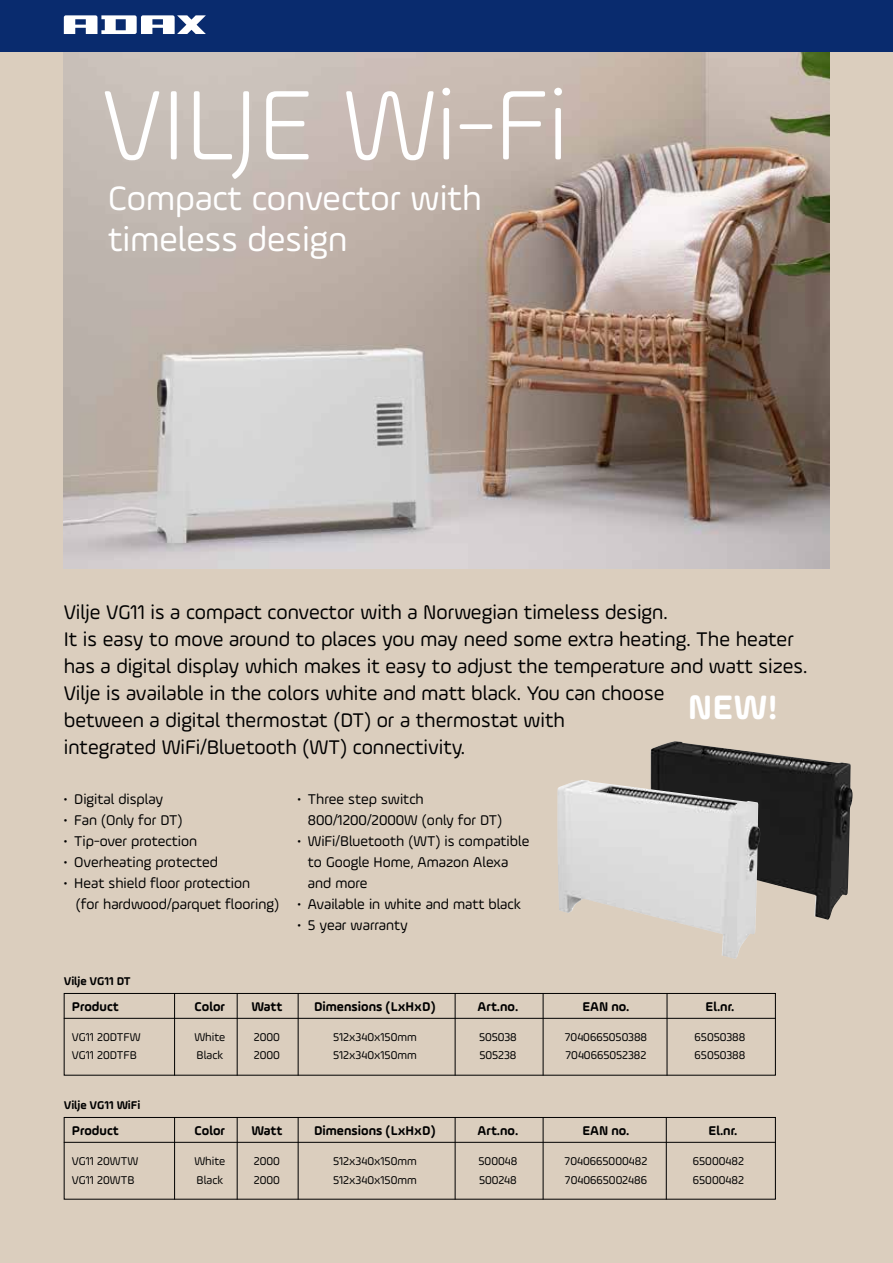
<style>
.page{position:relative;width:893px;height:1263px;background:#dbcebe}
.page>*{position:absolute;margin:0;border:0;box-sizing:border-box;transform-origin:0 0}
.t1{font:300 105px "Ample Soft";color:#fff}
.t2{font:36px/40.5px "Ample Soft";color:#fff}
.t3{font:700 36px "Ample Soft";color:#fff}
.t4{font:21px/27px "Ample Soft";color:#000}
.t5{font:15px/21px "Ample Soft";color:#000}
.t6{font:700 13.5px "Ample Soft";color:#000}
.t7{font:12px "Ample Soft";color:#000}
.t8{font:700 12px "Ample Soft";color:#000}
.s1{font-weight:300}
</style>
<div class="page">
<img style="left:64px;top:51px;width:765px;height:517px">
<div style="left:0;top:0;width:893px;height:51px;background:#092b6e"></div>
<svg style="left:64px;top:15px;width:142px;height:19px"></svg>
<img style="left:651px;top:741px;width:201px;height:179px">
<img style="left:557px;top:780px;width:203px;height:179px">
<div style="left:64px;top:993px;width:712px;height:82px;border:1px solid #000"></div>
<hr style="left:64px;top:1018px;width:712px;height:1px;background:#000">
<hr style="left:174px;top:993px;width:1px;height:82px;background:#000">
<hr style="left:298px;top:993px;width:1px;height:82px;background:#000">
<hr style="left:455px;top:993px;width:1px;height:82px;background:#000">
<hr style="left:237px;top:993px;width:1px;height:82px;background:#000">
<hr style="left:543px;top:993px;width:1px;height:82px;background:#000">
<hr style="left:667px;top:993px;width:1px;height:82px;background:#000">
<div style="left:64px;top:1117px;width:712px;height:82px;border:1px solid #000"></div>
<hr style="left:64px;top:1142px;width:712px;height:1px;background:#000">
<hr style="left:174px;top:1117px;width:1px;height:82px;background:#000">
<hr style="left:298px;top:1117px;width:1px;height:82px;background:#000">
<hr style="left:455px;top:1117px;width:1px;height:82px;background:#000">
<hr style="left:237px;top:1117px;width:1px;height:82px;background:#000">
<hr style="left:543px;top:1117px;width:1px;height:82px;background:#000">
<hr style="left:666px;top:1117px;width:1px;height:82px;background:#000">
<h1 class="t1" style="left:102px;top:63px;width:468px">VILJE Wi-Fi</h1>
<h2 class="t2" style="left:108px;top:178px;width:375px">Compact convector with timeless design</h2>
<p class="t4" style="left:64px;top:598px;width:745px">Vilje VG11 is a compact convector with a Norwegian timeless design.<br>It is easy to move around to places you may need some extra heating. The heater has a digital display which makes it easy to adjust the temperature and watt sizes.<br>Vilje is available in the colors white and matt black. You can choose<br>between a digital thermostat (DT) or a thermostat with<br>integrated WiFi/Bluetooth (WT) connectivity.</p>
<p class="t5" style="left:64px;top:789px;width:101px"><span class="s1">•</span> Digital display</p>
<p class="t5" style="left:64px;top:810px;width:120px"><span class="s1">•</span> Fan (Only for DT)</p>
<p class="t5" style="left:64px;top:831px;width:135px"><span class="s1">•</span> Tip-over protection</p>
<p class="t5" style="left:64px;top:852px;width:156px"><span class="s1">•</span> Overheating protected</p>
<p class="t5" style="left:76px;top:873px;width:205px;text-indent:-12px"><span class="s1">•</span> Heat shield floor protection<br>(for hardwood/parquet flooring)</p>
<h2 class="t3" style="left:688px;top:685px;width:92px">NEW!</h2>
<p class="t5" style="left:308px;top:789px;width:196px;text-indent:-10px"><span class="s1">•</span> Three step switch<br>800/1200/2000W (only for DT)</p>
<p class="t5" style="left:308px;top:831px;width:223px;text-indent:-10px"><span class="s1">•</span> WiFi/Bluetooth (WT) is compatible to Google Home, Amazon Alexa and more</p>
<p class="t5" style="left:297px;top:894px;width:225px"><span class="s1">•</span> Available in white and matt black</p>
<p class="t5" style="left:297px;top:915px;width:112px"><span class="s1">•</span> 5 year warranty</p>
<p class="t8" style="left:64px;top:974px;width:68px">Vilje VG11 DT</p>
<p class="t6" style="left:72px;top:998px;width:48px">Product</p>
<p class="t6" style="left:195px;top:998px;width:32px">Color</p>
<p class="t6" style="left:251px;top:998px;width:32px">Watt</p>
<p class="t6" style="left:314px;top:998px;width:123px">Dimensions (LxHxD)</p>
<p class="t6" style="left:478px;top:998px;width:42px">Art.no.</p>
<p class="t6" style="left:582px;top:998px;width:49px">EAN no.</p>
<p class="t6" style="left:705px;top:998px;width:30px">El.nr.</p>
<p class="t7" style="left:72px;top:1030px;width:70px">VG11 20DTFW</p>
<p class="t7" style="left:194px;top:1030px;width:33px">White</p>
<p class="t7" style="left:254px;top:1030px;width:28px">2000</p>
<p class="t7" style="left:333px;top:1030px;width:85px">512x340x150mm</p>
<p class="t7" style="left:479px;top:1030px;width:39px">505038</p>
<p class="t7" style="left:565px;top:1030px;width:84px">7040665050388</p>
<p class="t7" style="left:695px;top:1030px;width:52px">65050388</p>
<p class="t7" style="left:72px;top:1048px;width:66px">VG11 20DTFB</p>
<p class="t7" style="left:197px;top:1048px;width:28px">Black</p>
<p class="t7" style="left:254px;top:1048px;width:28px">2000</p>
<p class="t7" style="left:333px;top:1048px;width:85px">512x340x150mm</p>
<p class="t7" style="left:479px;top:1048px;width:39px">505238</p>
<p class="t7" style="left:565px;top:1048px;width:83px">7040665052382</p>
<p class="t7" style="left:695px;top:1048px;width:52px">65050388</p>
<p class="t8" style="left:64px;top:1098px;width:78px">Vilje VG11 WiFi</p>
<p class="t6" style="left:72px;top:1122px;width:48px">Product</p>
<p class="t6" style="left:195px;top:1122px;width:32px">Color</p>
<p class="t6" style="left:251px;top:1122px;width:32px">Watt</p>
<p class="t6" style="left:314px;top:1122px;width:123px">Dimensions (LxHxD)</p>
<p class="t6" style="left:478px;top:1122px;width:42px">Art.no.</p>
<p class="t6" style="left:582px;top:1122px;width:49px">EAN no.</p>
<p class="t6" style="left:708px;top:1122px;width:30px">El.nr.</p>
<p class="t7" style="left:72px;top:1153px;width:68px">VG11 20WTW</p>
<p class="t7" style="left:194px;top:1153px;width:33px">White</p>
<p class="t7" style="left:254px;top:1153px;width:28px">2000</p>
<p class="t7" style="left:333px;top:1153px;width:85px">512x340x150mm</p>
<p class="t7" style="left:478px;top:1153px;width:40px">500048</p>
<p class="t7" style="left:565px;top:1153px;width:84px">7040665000482</p>
<p class="t7" style="left:693px;top:1153px;width:53px">65000482</p>
<p class="t7" style="left:72px;top:1173px;width:64px">VG11 20WTB</p>
<p class="t7" style="left:197px;top:1173px;width:28px">Black</p>
<p class="t7" style="left:254px;top:1173px;width:28px">2000</p>
<p class="t7" style="left:333px;top:1173px;width:85px">512x340x150mm</p>
<p class="t7" style="left:479px;top:1173px;width:39px">500248</p>
<p class="t7" style="left:565px;top:1173px;width:84px">7040665002486</p>
<p class="t7" style="left:693px;top:1173px;width:53px">65000482</p>
</div>
